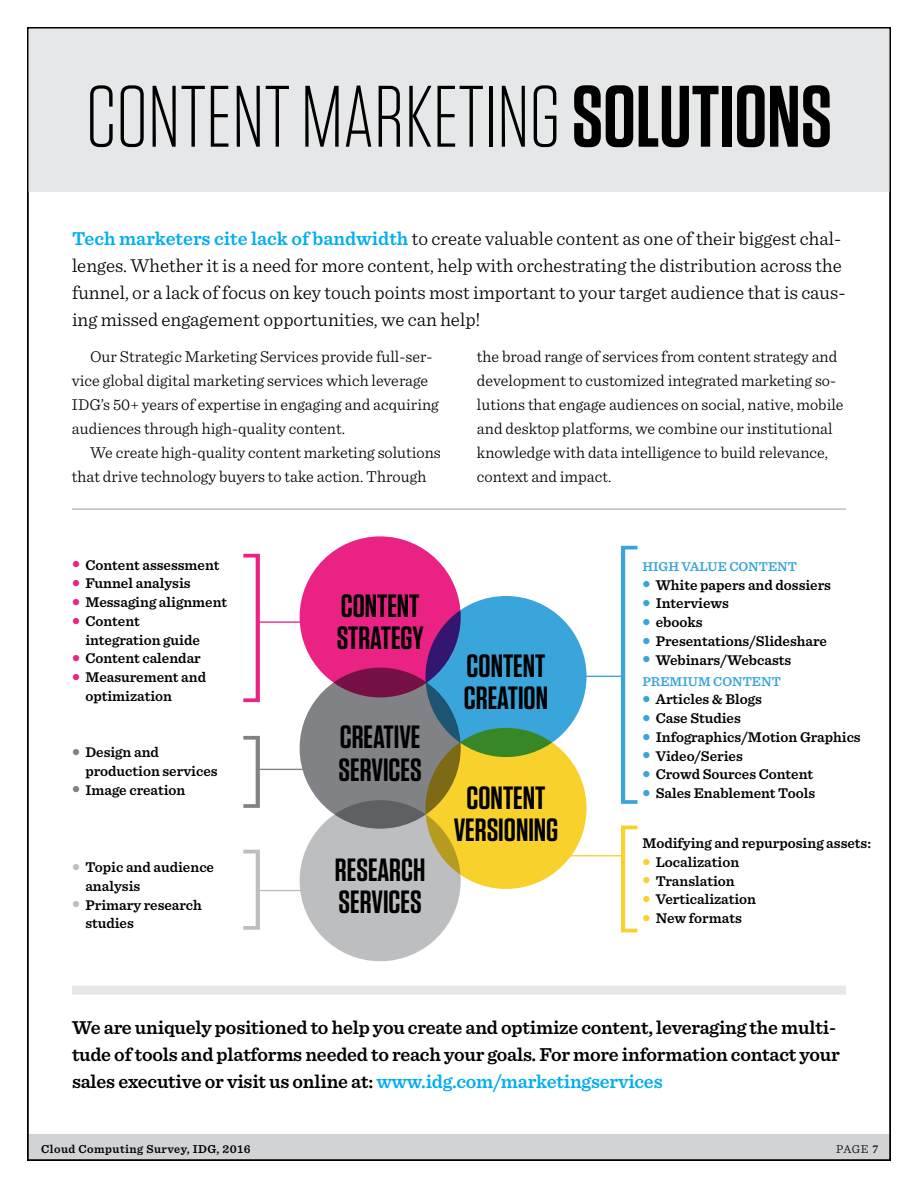
<style>
.page{position:relative;width:918px;height:1188px;background:#fff}
.page>*{position:absolute;margin:0;border:0;box-sizing:border-box;transform-origin:0 0}
.t1{font:300 87px "Tungsten";color:#000}
.t2{font:600 32.1px/32.1px "Tungsten";color:#000}
.t3{font:300 19.5px/27px "Sentinel";color:#000}
.t4{font:600 19.5px/27px "Sentinel";letter-spacing:-.01em;color:#000}
.t5{font:300 16.5px/24px "Sentinel";color:#000}
.t6{font:600 14.7px/18.8px "Sentinel";color:#000}
.t7{font:600 13.35px "Sentinel";color:#39a5da}
.t8{font:600 12px "Sentinel";letter-spacing:.04em;color:#000}
.t9{font:300 12px "Sentinel";color:#000}
.s1{font-weight:600}
.s2{font-weight:600;color:#00aeef}
.s3{color:#ea2284}
.s4{color:#808285}
.s5{color:#bcbec0}
.s6{color:#39a5da}
.s7{color:#f8d12d}
.s8{color:#00aeef}
.s9{font-family:"Minion Pro";font-weight:600}
</style>
<div class="page">
<div style="left:27px;top:1134px;width:864px;height:27px;background:#d1d3d4"></div>
<div style="left:27px;top:27px;width:864px;height:165px;background:#e6e7e8"></div>
<div style="left:300px;top:536px;width:161px;height:161px;background:#ea2284;border-radius:50%"></div>
<div style="left:425px;top:596px;width:162px;height:161px;background:#39a5da;border-radius:50%"></div>
<svg style="left:300px;top:668px;width:161px;height:161px;background:#7a737d"></svg>
<div style="left:300px;top:800px;width:161px;height:161px;background:#bcbec0;border-radius:50%"></div>
<svg style="left:425px;top:728px;width:162px;height:161px;background:#ddc22b"></svg>
<svg style="left:243px;top:554px;width:17px;height:148px"></svg>
<svg style="left:621px;top:826px;width:16px;height:106px"></svg>
<svg style="left:621px;top:546px;width:16px;height:258px"></svg>
<svg style="left:243px;top:736px;width:17px;height:72px"></svg>
<svg style="left:243px;top:850px;width:17px;height:80px"></svg>
<hr style="left:258px;top:769px;width:60px;height:1px;background:#808285">
<hr style="left:258px;top:890px;width:60px;height:1px;background:#bcbec0">
<hr style="left:258px;top:621px;width:60px;height:2px;background:#ea2284">
<hr style="left:563px;top:676px;width:61px;height:1px;background:#39a5da">
<hr style="left:562px;top:855px;width:60px;height:1px;background:#f8d12d">
<div style="left:72px;top:986px;width:774px;height:9px;background:#e6e7e8"></div>
<hr style="left:72px;top:508px;width:774px;height:2px;background:#bcbec0">
<h1 class="t1" style="left:86px;top:72px;width:748px">CONTENT MARKETING<span class="s1">SOLUTIONS</span></h1>
<p class="t3" style="left:72px;top:224px;width:775px"><span class="s2">Tech marketers cite lack of bandwidth</span> to create valuable content as one of their biggest chal&shy;lenges. Whether it is a need for more content, help with orchestrating the distribution across the funnel, or a lack of focus on key touch points most important to your target audience that is caus&shy;ing missed engagement opportunities, we can help!</p>
<p class="t5" style="left:72px;top:343px;width:368px;text-indent:18px">Our Strategic Marketing Services provide full-ser&shy;vice global digital marketing services which leverage IDG’s 50+ years of expertise in engaging and acquiring audiences through high-quality content.</p>
<p class="t5" style="left:72px;top:439px;width:370px;text-indent:18px">We create high-quality content marketing solutions that drive technology buyers to take action. Through</p>
<p class="t5" style="left:477px;top:343px;width:368px">the broad range of services from content strategy and development to customized integrated marketing so&shy;lutions that engage audiences on social, native, mobile and desktop platforms, we combine our institutional knowledge with data intelligence to build relevance, context and impact.</p>
<p class="t6" style="left:72px;top:555px;width:149px"><span class="s3">●</span> Content assessment</p>
<p class="t6" style="left:72px;top:573px;width:120px"><span class="s3">●</span> Funnel analysis</p>
<p class="t6" style="left:72px;top:592px;width:157px"><span class="s3">●</span> Messaging alignment</p>
<p class="t6" style="left:85px;top:611px;width:116px;text-indent:-13px"><span class="s3">●</span> Content integration guide</p>
<p class="t6" style="left:72px;top:648px;width:130px"><span class="s3">●</span> Content calendar</p>
<p class="t6" style="left:85px;top:667px;width:122px;text-indent:-13px"><span class="s3">●</span> Measurement and optimization</p>
<p class="t6" style="left:85px;top:742px;width:134px;text-indent:-13px"><span class="s4">●</span> Design and production services</p>
<p class="t6" style="left:72px;top:780px;width:115px"><span class="s4">●</span> Image creation</p>
<p class="t6" style="left:85px;top:857px;width:130px;text-indent:-13px"><span class="s5">●</span> Topic and audience analysis</p>
<p class="t6" style="left:85px;top:895px;width:118px;text-indent:-13px"><span class="s5">●</span> Primary research studies</p>
<h2 class="t2" style="left:337px;top:591px;width:88px">CONTENT<br>STRATEGY</h2>
<h2 class="t2" style="left:339px;top:722px;width:85px">CREATIVE<br>SERVICES</h2>
<h2 class="t2" style="left:335px;top:854px;width:92px">RESEARCH<br>SERVICES</h2>
<h2 class="t2" style="left:464px;top:650px;width:86px">CONTENT<br>CREATION</h2>
<h2 class="t2" style="left:454px;top:782px;width:106px;text-align:center">CONTENT<br>VERSIONING</h2>
<p class="t7" style="left:642px;top:556px;width:152px">High Value Content</p>
<p class="t6" style="left:642px;top:575px;width:190px"><span class="s6">●</span> White papers and dossiers</p>
<p class="t6" style="left:642px;top:593px;width:88px"><span class="s6">●</span> Interviews</p>
<p class="t6" style="left:642px;top:612px;width:62px"><span class="s6">●</span> ebooks</p>
<p class="t6" style="left:642px;top:631px;width:186px"><span class="s6">●</span> Presentations/Slideshare</p>
<p class="t6" style="left:642px;top:650px;width:150px"><span class="s6">●</span> Webinars/Webcasts</p>
<p class="t7" style="left:642px;top:671px;width:10px">Pre</p>
<p class="t7" style="left:670px;top:671px;width:109px">mium Content</p>
<p class="t6" style="left:642px;top:689px;width:121px"><span class="s6">●</span> Articles &amp; Blogs</p>
<p class="t6" style="left:642px;top:708px;width:100px"><span class="s6">●</span> Case Studies</p>
<p class="t6" style="left:642px;top:727px;width:220px"><span class="s6">●</span> Infographics/Motion Graphics</p>
<p class="t6" style="left:642px;top:746px;width:102px"><span class="s6">●</span> Video/Series</p>
<p class="t6" style="left:642px;top:764px;width:172px"><span class="s6">●</span> Crowd Sources Content</p>
<p class="t6" style="left:642px;top:783px;width:174px"><span class="s6">●</span> Sales Enablement Tools</p>
<p class="t6" style="left:642px;top:833px;width:230px">Modifying and repurposing assets:</p>
<p class="t6" style="left:642px;top:852px;width:98px"><span class="s7">●</span> Localization</p>
<p class="t6" style="left:642px;top:871px;width:94px"><span class="s7">●</span> Translation</p>
<p class="t6" style="left:642px;top:889px;width:115px"><span class="s7">●</span> Verticalization</p>
<p class="t6" style="left:642px;top:908px;width:101px"><span class="s7">●</span> New formats</p>
<p class="t4" style="left:72px;top:1013px;width:769px">We are uniquely positioned to help you create and optimize content, leveraging the multi&shy;tude of tools and platforms needed to reach your goals. For more information contact your sales executive or visit us online at: <span class="s8">www.idg.com/marketingservices</span></p>
<p class="t8" style="left:41px;top:1139px;width:211px">Cloud Computing Survey, IDG, 2016</p>
<p class="t9" style="left:836px;top:1140px;width:44px">Page <span class="s9">7</span></p>
</div>
